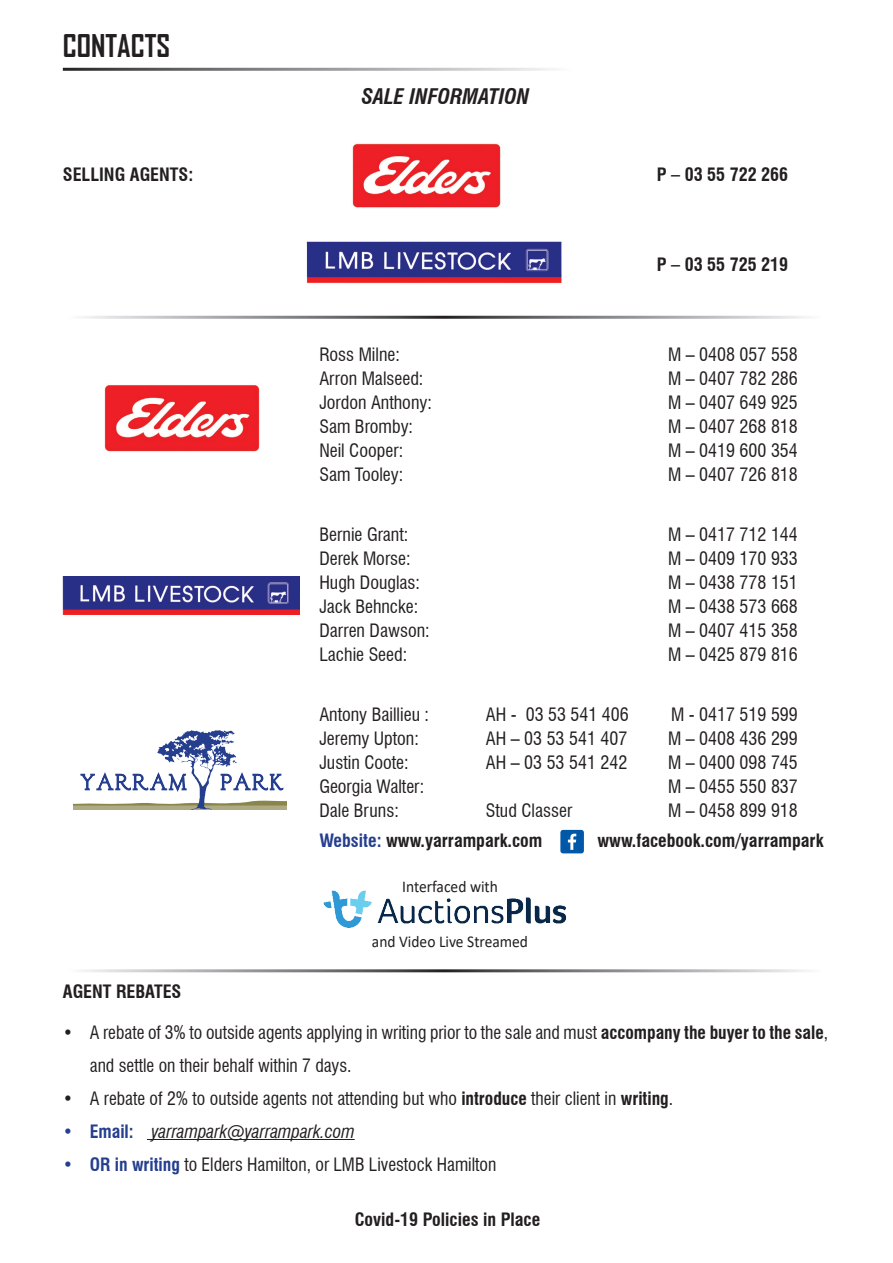
<style>
.page{position:relative;width:893px;height:1263px;background:#fff}
.page>*{position:absolute;margin:0;border:0;box-sizing:border-box;transform-origin:0 0}
.t1{font:700 30px "Agency FB";color:#231f20}
.t2{font:italic 700 condensed 21px "Swiss 721 BT";color:#231f20}
.t3{font:condensed 18px/33px "Swiss 721 BT";color:#231f20}
.t4{font:700 condensed 18px "Swiss 721 BT";color:#231f20}
.t5{font:italic condensed 18px "Swiss 721 BT";color:#231f20}
.t6{font:16.5px "Calibri";color:#231f20;scale:.94 1}
.s1{color:#253f8e}
.s2{font-weight:700}
.s3{font-weight:700;font-style:normal;color:#253f8e}
.s4{font-weight:700;color:#253f8e}
</style>
<div class="page">
<svg style="left:560px;top:830px;width:24px;height:23px"></svg>
<hr style="left:147px;top:1139px;width:208px;height:1px;background:#231f20">
<img style="left:352px;top:143px;width:148px;height:65px">
<img style="left:104px;top:385px;width:156px;height:67px">
<svg style="left:74px;top:730px;width:213px;height:80px"></svg>
<img style="left:306px;top:241px;width:256px;height:43px">
<img style="left:63px;top:576px;width:237px;height:39px">
<img style="left:323px;top:890px;width:244px;height:38px">
<h1 class="t1" style="left:63px;top:27px;width:109px">CONTACTS</h1>
<p class="t2" style="left:361px;top:84px;width:170px">SALE INFORMATION</p>
<p class="t4" style="left:63px;top:164px;width:132px">SELLING AGENTS:</p>
<p class="t4" style="left:657px;top:164px;width:133px">P – 03 55 722 266</p>
<p class="t4" style="left:657px;top:254px;width:133px">P – 03 55 725 219</p>
<p class="t3" style="left:319px;top:338px;width:82px">Ross Milne:</p>
<p class="t3" style="left:668px;top:338px;width:131px">M – 0408 057 558</p>
<p class="t3" style="left:319px;top:362px;width:106px">Arron Malseed:</p>
<p class="t3" style="left:668px;top:362px;width:131px">M – 0407 782 286</p>
<p class="t3" style="left:319px;top:386px;width:114px">Jordon Anthony:</p>
<p class="t3" style="left:668px;top:386px;width:131px">M – 0407 649 925</p>
<p class="t3" style="left:319px;top:410px;width:95px">Sam Bromby:</p>
<p class="t3" style="left:668px;top:410px;width:131px">M – 0407 268 818</p>
<p class="t3" style="left:319px;top:434px;width:86px">Neil Cooper:</p>
<p class="t3" style="left:668px;top:434px;width:131px">M – 0419 600 354</p>
<p class="t3" style="left:319px;top:458px;width:86px">Sam Tooley:</p>
<p class="t3" style="left:668px;top:458px;width:131px">M – 0407 726 818</p>
<p class="t3" style="left:319px;top:518px;width:91px">Bernie Grant:</p>
<p class="t3" style="left:668px;top:518px;width:131px">M – 0417 712 144</p>
<p class="t3" style="left:319px;top:542px;width:93px">Derek Morse:</p>
<p class="t3" style="left:668px;top:542px;width:131px">M – 0409 170 933</p>
<p class="t3" style="left:319px;top:566px;width:102px">Hugh Douglas:</p>
<p class="t3" style="left:668px;top:566px;width:131px">M – 0438 778 151</p>
<p class="t3" style="left:319px;top:590px;width:100px">Jack Behncke:</p>
<p class="t3" style="left:668px;top:590px;width:131px">M – 0438 573 668</p>
<p class="t3" style="left:319px;top:614px;width:112px">Darren Dawson:</p>
<p class="t3" style="left:668px;top:614px;width:131px">M – 0407 415 358</p>
<p class="t3" style="left:319px;top:638px;width:89px">Lachie Seed:</p>
<p class="t3" style="left:668px;top:638px;width:131px">M – 0425 879 816</p>
<p class="t3" style="left:319px;top:698px;width:111px">Antony Baillieu :</p>
<p class="t3" style="left:486px;top:698px;width:144px">AH - 03 53 541 406</p>
<p class="t3" style="left:671px;top:698px;width:128px">M - 0417 519 599</p>
<p class="t3" style="left:319px;top:722px;width:101px">Jeremy Upton:</p>
<p class="t3" style="left:486px;top:722px;width:143px">AH – 03 53 541 407</p>
<p class="t3" style="left:668px;top:722px;width:131px">M – 0408 436 299</p>
<p class="t3" style="left:319px;top:746px;width:91px">Justin Coote:</p>
<p class="t3" style="left:486px;top:746px;width:143px">AH – 03 53 541 242</p>
<p class="t3" style="left:668px;top:746px;width:131px">M – 0400 098 745</p>
<p class="t3" style="left:319px;top:770px;width:106px">Georgia Walter:</p>
<p class="t3" style="left:668px;top:770px;width:131px">M – 0455 550 837</p>
<p class="t3" style="left:319px;top:794px;width:81px">Dale Bruns:</p>
<p class="t3" style="left:486px;top:794px;width:88px">Stud Classer</p>
<p class="t3" style="left:668px;top:794px;width:131px">M – 0458 899 918</p>
<p class="t4" style="left:319px;top:830px;width:225px"><span class="s1">Website:</span> www.yarrampark.com</p>
<p class="t4" style="left:597px;top:830px;width:227px">www.facebook.com/yarrampark</p>
<p class="t6" style="left:402px;top:875px;width:103px">Interfaced with</p>
<p class="t6" style="left:372px;top:930px;width:168px">and Video Live Streamed</p>
<p class="t4" style="left:63px;top:981px;width:120px">AGENT REBATES</p>
<p class="t3" style="left:90px;top:1016px;width:740px;text-indent:-27px">• A rebate of 3% to outside agents applying in writing prior to the sale and must <span class="s2">accompany the buyer to the sale</span>, and settle on their behalf within 7 days.</p>
<p class="t3" style="left:63px;top:1082px;width:612px">• A rebate of 2% to outside agents not attending but who <span class="s2">introduce</span> their client in <span class="s2">writing</span>.</p>
<p class="t5" style="left:63px;top:1120px;width:293px"><span class="s3">• Email:</span> yarrampark@yarrampark.com</p>
<p class="t3" style="left:63px;top:1148px;width:435px"><span class="s4">• OR in writing</span> to Elders Hamilton, or LMB Livestock Hamilton</p>
<p class="t4" style="left:355px;top:1208px;width:187px">Covid-19 Policies in Place</p>
</div>
